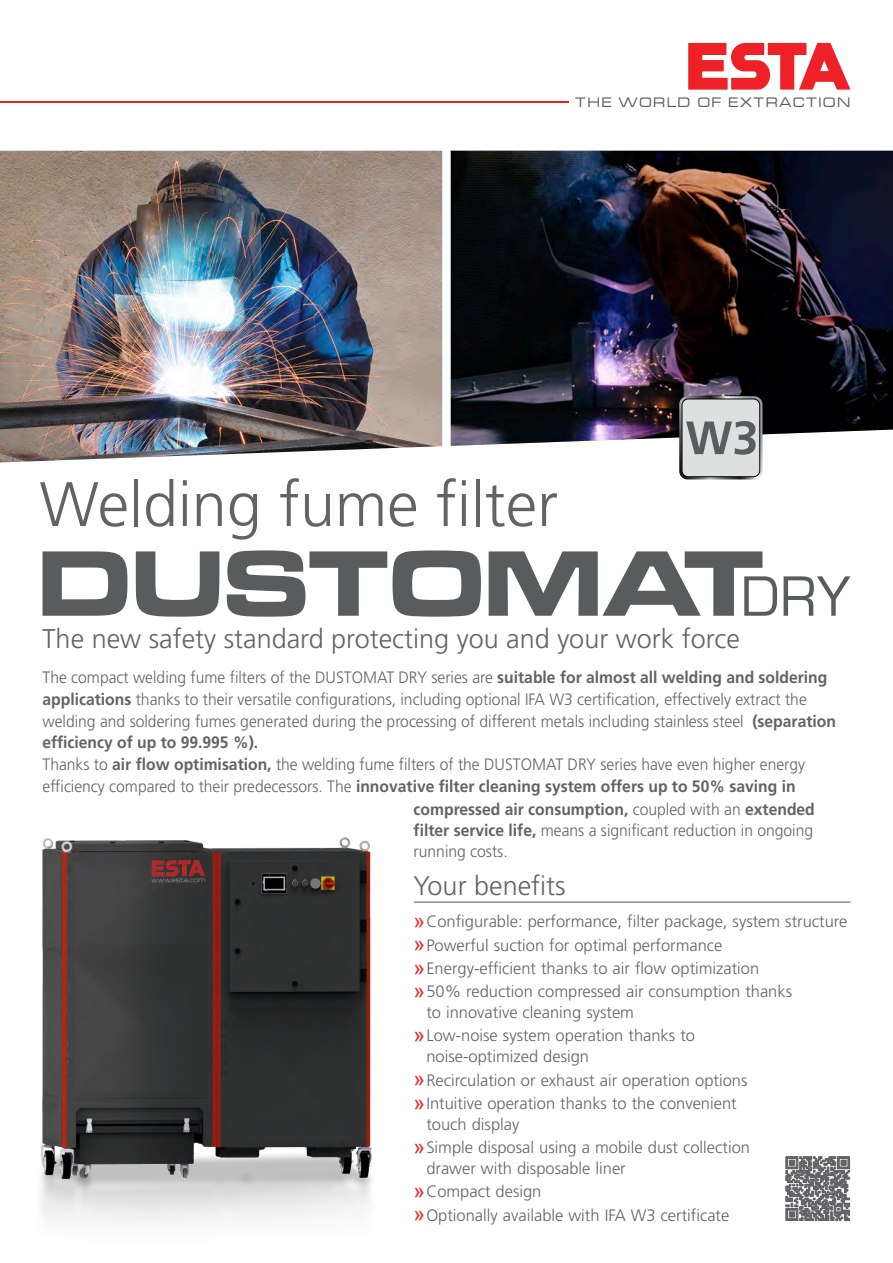
<style>
.page{position:relative;width:893px;height:1263px;background:#fff}
.page>*{position:absolute;margin:0;border:0;box-sizing:border-box;transform-origin:0 0}
.t1{font:300 62.7px "Frutiger LT Std";color:#636366}
.t2{font:300 27px "Frutiger LT Std";color:#636366}
.t3{font:300 16.5px/21.9px "Frutiger LT Std";color:#636366;text-align:justify;scale:.95 1}
.t4{font:300 16.5px/23.2px "Frutiger LT Std";color:#636366}
.t5{font:14.1px "Microgramma D Medi Exte";letter-spacing:.15em;color:#585b5c;scale:.95 1}
.s1{font-weight:700}
.s2{font-family:"Arial";font-weight:400;font-size:21px;color:#ee1f26}
</style>
<div class="page">
<img style="left:451px;top:151px;width:442px;height:295px">
<img style="left:0;top:151px;width:442px;height:311px">
<svg style="left:784px;top:576px;width:66px;height:40px"></svg>
<svg style="left:43px;top:551px;width:84px;height:65px"></svg>
<svg style="left:136px;top:551px;width:83px;height:66px"></svg>
<svg style="left:227px;top:550px;width:160px;height:67px"></svg>
<svg style="left:393px;top:550px;width:88px;height:67px"></svg>
<svg style="left:489px;top:551px;width:288px;height:65px"></svg>
<img style="left:40px;top:837px;width:332px;height:384px">
<svg style="left:786px;top:1156px;width:64px;height:64px;background:#868688"></svg>
<hr style="left:414px;top:901px;width:436px;height:2px;background:#595c5c">
<svg style="left:679px;top:396px;width:83px;height:83px"></svg>
<div style="left:682px;top:399px;width:78px;height:78px;background:#dee0e0;border:1px solid #000002;border-radius:6px"></div>
<svg style="left:686px;top:421px;width:70px;height:34px"></svg>
<hr style="left:0;top:102px;width:568px;height:1px;background:#ee2127">
<svg style="left:688px;top:43px;width:162px;height:47px"></svg>
<p class="t5" style="left:575px;top:96px;width:291px">THE WORLD OF EXTRACTION</p>
<h1 class="t1" style="left:40px;top:469px;width:520px">Welding fume filter</h1>
<h2 class="t2" style="left:42px;top:623px;width:699px">The new safety standard protecting you and your work force</h2>
<p class="t3" style="left:43px;top:666px;width:837px;text-align:left">The compact welding fume filters of the DUSTOMAT DRY series are <span class="s1">suitable for almost all welding and soldering applications</span> thanks to their versatile configurations, including optional IFA W3 certification, effectively extract the welding and soldering fumes generated during the processing of different metals including stainless steel <span class="s1">(separation efficiency of up to 99.995 %).<br></span>Thanks to <span class="s1">air flow optimisation,</span> the welding fume filters of the DUSTOMAT DRY series have even higher energy efficiency compared to their predecessors. The <span class="s1">innovative filter cleaning system offers up to 50% saving in</span></p>
<p class="t3" style="left:414px;top:799px;width:424px;line-height:21px"><span class="s1">compressed air consumption,</span> coupled with an <span class="s1">extended filter service life,</span> means a significant reduction in ongoing running costs.</p>
<h2 class="t2" style="left:414px;top:871px;width:154px">Your benefits</h2>
<p class="t4" style="left:414px;top:910px;width:435px"><span class="s2">»</span> Configurable: performance, filter package, system structure <span class="s2">»</span> Powerful suction for optimal performance<br><span class="s2">»</span> Energy-efficient thanks to air flow optimization<br><span class="s2">»</span> 50% reduction compressed air consumption thanks</p>
<p class="t4" style="left:414px;top:1001px;width:283px;text-indent:13px">to innovative cleaning system<br><span class="s2">»</span> Low-noise system operation thanks to</p>
<p class="t4" style="left:414px;top:1045px;width:335px;text-indent:13px">noise-optimized design<br><span class="s2">»</span> Recirculation or exhaust air operation options <span class="s2">»</span> Intuitive operation thanks to the convenient</p>
<p class="t4" style="left:414px;top:1113px;width:338px;text-indent:13px">touch display<br><span class="s2">»</span> Simple disposal using a mobile dust collection</p>
<p class="t4" style="left:414px;top:1157px;width:317px;text-indent:13px">drawer with disposable liner<br><span class="s2">»</span> Compact design<br><span class="s2">»</span> Optionally available with IFA W3 certificate</p>
</div>
